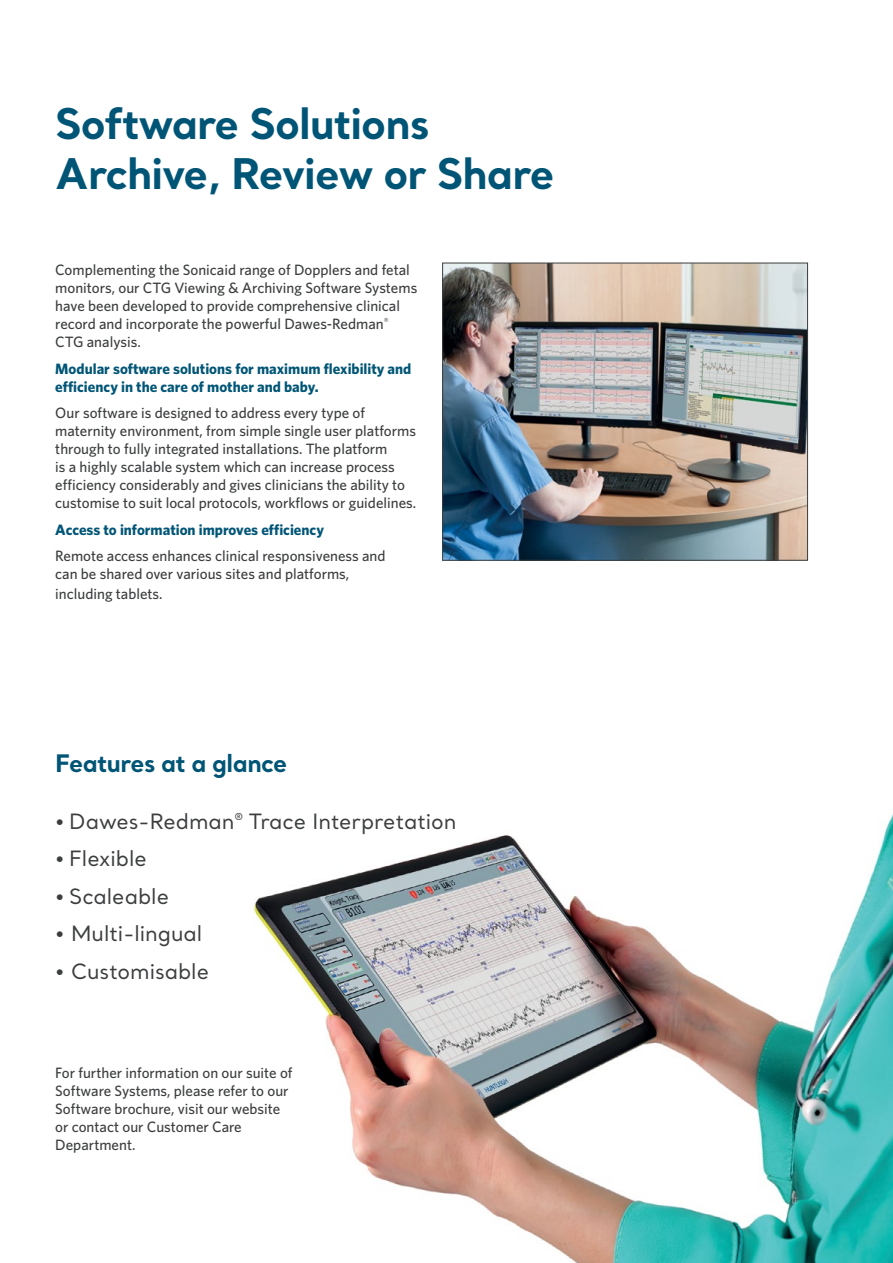
<style>
.page{position:relative;width:893px;height:1263px;background:#fff}
.page>*{position:absolute;margin:0;border:0;box-sizing:border-box;transform-origin:0 0}
.t1{font:700 42px/50.4px "Santral";letter-spacing:-.02em;color:#005576}
.t2{font:700 24px "Santral";letter-spacing:-.02em;color:#005576}
.t3{font:21px "Santral";color:#3b3d3e}
.t4{font:500 15px/18px "Whitney";color:#3b3d3e}
.t5{font:700 15px/18px "Whitney";color:#005576}
</style>
<div class="page">
<img style="left:253px;top:813px;width:640px;height:450px">
<img style="left:444px;top:265px;width:362px;height:294px">
<div style="left:442px;top:263px;width:366px;height:298px;border:1px solid #3b3d3e"></div>
<h1 class="t1" style="left:55px;top:97px;width:501px">Software Solutions<br>Archive, Review or Share</h1>
<p class="t4" style="left:55px;top:261px;width:364px">Complementing the Sonicaid range of Dopplers and fetal monitors, our CTG Viewing &amp; Archiving Software Systems have been developed to provide comprehensive clinical record and incorporate the powerful Dawes-Redman<sup>® </sup>CTG analysis.</p>
<p class="t5" style="left:55px;top:359px;width:358px">Modular software solutions for maximum flexibility and efficiency in the care of mother and baby.</p>
<p class="t4" style="left:55px;top:404px;width:362px">Our software is designed to address every type of maternity environment, from simple single user platforms through to fully integrated installations. The platform<br>is a highly scalable system which can increase process efficiency considerably and gives clinicians the ability to customise to suit local protocols, workflows or guidelines.</p>
<p class="t5" style="left:55px;top:520px;width:270px">Access to information improves efficiency</p>
<p class="t4" style="left:55px;top:547px;width:332px">Remote access enhances clinical responsiveness and can be shared over various sites and platforms,</p>
<p class="t4" style="left:55px;top:584px;width:109px">including tablets.</p>
<h2 class="t2" style="left:55px;top:746px;width:234px">Features at a glance</h2>
<h3 class="t3" style="left:55px;top:807px;width:403px">• Dawes-Redman<sup>®</sup> Trace Interpretation</h3>
<h3 class="t3" style="left:55px;top:845px;width:93px">• Flexible</h3>
<h3 class="t3" style="left:55px;top:882px;width:115px">• Scaleable</h3>
<h3 class="t3" style="left:55px;top:920px;width:149px">• Multi-lingual</h3>
<h3 class="t3" style="left:55px;top:957px;width:155px">• Customisable</h3>
<p class="t4" style="left:55px;top:1063px;width:239px">For further information on our suite of<br>Software Systems, please refer to our<br>Software brochure, visit our website or contact our Customer Care<br>Department.</p>
</div>
